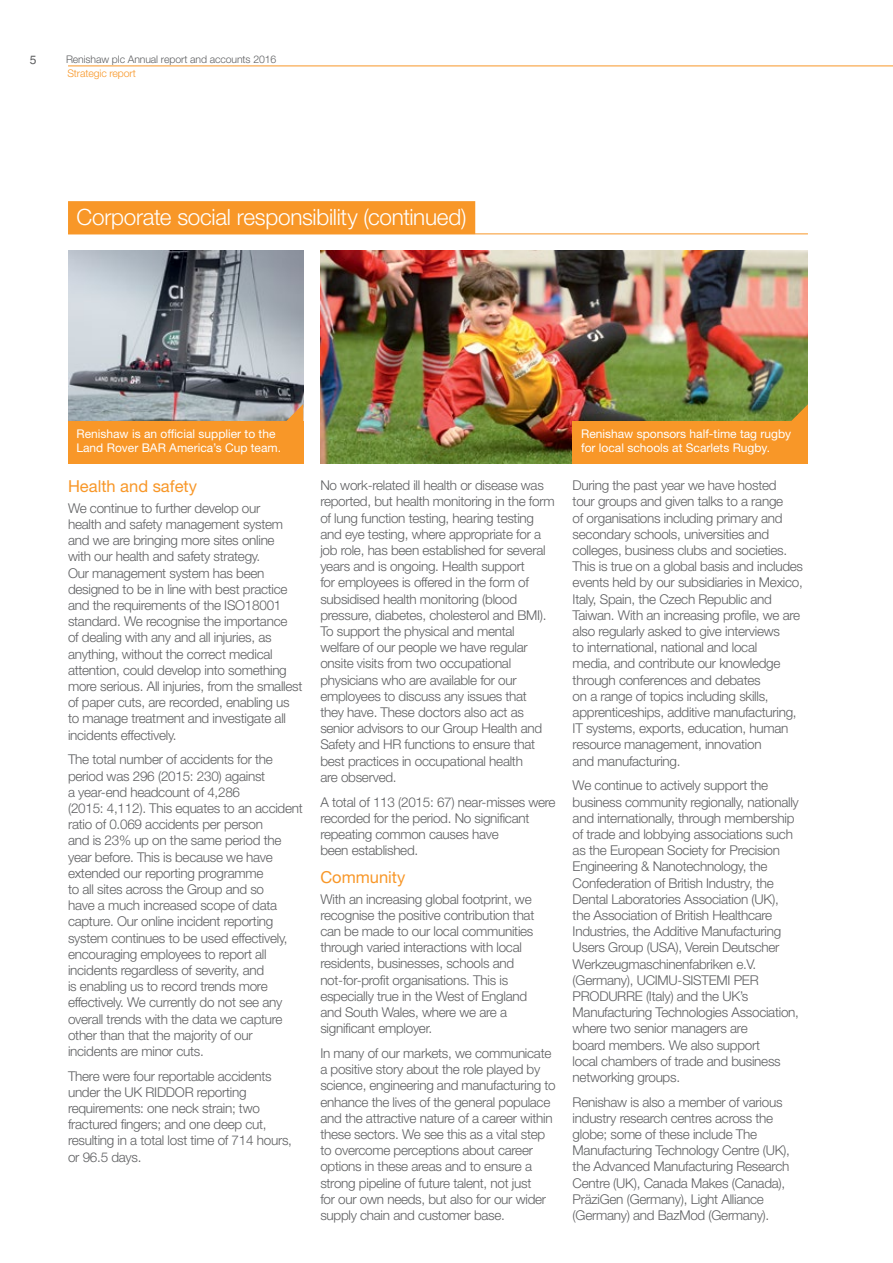
<style>
.page{position:relative;width:893px;height:1263px;background:#fff}
.page>*{position:absolute;margin:0;border:0;box-sizing:border-box;transform-origin:0 0}
.t1{font:300 22.5px "Helvetica Neue LT Std";letter-spacing:-.015em;color:#fff}
.t2{font:16.5px "Helvetica Neue LT Std";color:#f89728}
.t3{font:300 13.5px/16.2px "Helvetica Neue LT Std";letter-spacing:-.02em;color:#5f6062}
.t4{font:12px/14.2px "Helvetica Neue LT Std";color:#fff}
.t5{font:12px "Helvetica";color:#5f6062}
.t6{font:300 10.5px "Helvetica Neue LT Std";letter-spacing:-.01em;color:#5f6062}
.t7{font:300 10.5px "Helvetica Neue LT Std";letter-spacing:-.01em;color:#f89728}
</style>
<div class="page">
<div style="left:68px;top:201px;width:407px;height:33px;background:#f89728"></div>
<img style="left:320px;top:251px;width:488px;height:212px">
<img style="left:68px;top:251px;width:235px;height:170px">
<div style="left:68px;top:421px;width:235px;height:42px;background:#f89728"></div>
<svg style="left:286px;top:404px;width:17px;height:17px"></svg>
<div style="left:573px;top:421px;width:235px;height:42px;background:#f89728"></div>
<svg style="left:791px;top:404px;width:17px;height:17px"></svg>
<hr style="left:68px;top:66px;width:825px;height:1px;background:#f89728">
<hr style="left:68px;top:233px;width:740px;height:1px;background:#f89728">
<p class="t5" style="left:30px;top:52px;width:8px">5</p>
<p class="t6" style="left:66px;top:53px;width:212px">Renishaw plc Annual report and accounts 2016</p>
<p class="t7" style="left:67px;top:66px;width:70px">Strategic report</p>
<h1 class="t1" style="left:77px;top:204px;width:391px">Corporate social responsibility (continued)</h1>
<p class="t4" style="left:77px;top:426px;width:206px">Renishaw is an official supplier to the<br>Land Rover BAR America’s Cup team.</p>
<p class="t4" style="left:581px;top:426px;width:212px">Renishaw sponsors half-time tag rugby for local schools at Scarlets Rugby.</p>
<p class="t2" style="left:68px;top:477px;width:130px">Health and safety</p>
<p class="t3" style="left:68px;top:500px;width:236px">We continue to further develop our<br>health and safety management system and we are bringing more sites online<br>with our health and safety strategy.<br>Our management system has been designed to be in line with best practice and the requirements of the ISO18001 standard. We recognise the importance<br>of dealing with any and all injuries, as anything, without the correct medical attention, could develop into something more serious. All injuries, from the smallest of paper cuts, are recorded, enabling us to manage treatment and investigate all incidents effectively.</p>
<p class="t3" style="left:68px;top:751px;width:236px">The total number of accidents for the period was 296 (2015: 230) against<br>a year-end headcount of 4,286<br>(2015: 4,112). This equates to an accident ratio of 0.069 accidents per person<br>and is 23% up on the same period the year before. This is because we have extended our reporting programme<br>to all sites across the Group and so<br>have a much increased scope of data capture. Our online incident reporting system continues to be used effectively, encouraging employees to report all incidents regardless of severity, and<br>is enabling us to record trends more effectively. We currently do not see any overall trends with the data we capture other than that the majority of our incidents are minor cuts.</p>
<p class="t3" style="left:68px;top:1067px;width:225px">There were four reportable accidents under the UK RIDDOR reporting requirements: one neck strain; two fractured fingers; and one deep cut, resulting in a total lost time of 714 hours, or 96.5 days.</p>
<p class="t3" style="left:573px;top:477px;width:232px">During the past year we have hosted<br>tour groups and given talks to a range<br>of organisations including primary and secondary schools, universities and colleges, business clubs and societies.<br>This is true on a global basis and includes events held by our subsidiaries in Mexico, Italy, Spain, the Czech Republic and Taiwan. With an increasing profile, we are also regularly asked to give interviews<br>to international, national and local<br>media, and contribute our knowledge through conferences and debates<br>on a range of topics including skills, apprenticeships, additive manufacturing, IT systems, exports, education, human resource management, innovation<br>and manufacturing.</p>
<p class="t3" style="left:573px;top:777px;width:228px">We continue to actively support the business community regionally, nationally and internationally, through membership of trade and lobbying associations such as the European Society for Precision Engineering &amp; Nanotechnology, the Confederation of British Industry, the Dental Laboratories Association (UK), the Association of British Healthcare Industries, the Additive Manufacturing Users Group (USA), Verein Deutscher Werkzeugmaschinenfabriken e.V. (Germany), UCIMU-SISTEMI PER PRODURRE (Italy) and the UK’s Manufacturing Technologies Association, where two senior managers are<br>board members. We also support<br>local chambers of trade and business networking groups.</p>
<p class="t3" style="left:573px;top:1093px;width:219px">Renishaw is also a member of various industry research centres across the globe; some of these include The Manufacturing Technology Centre (UK), the Advanced Manufacturing Research Centre (UK), Canada Makes (Canada), PräziGen (Germany), Light Alliance (Germany) and BazMod (Germany).</p>
<p class="t3" style="left:320px;top:477px;width:236px">No work-related ill health or disease was reported, but health monitoring in the form of lung function testing, hearing testing and eye testing, where appropriate for a job role, has been established for several years and is ongoing. Health support<br>for employees is offered in the form of subsidised health monitoring (blood pressure, diabetes, cholesterol and BMI).<br>To support the physical and mental welfare of our people we have regular onsite visits from two occupational physicians who are available for our employees to discuss any issues that<br>they have. These doctors also act as senior advisors to our Group Health and Safety and HR functions to ensure that best practices in occupational health<br>are observed.</p>
<p class="t3" style="left:320px;top:793px;width:237px">A total of 113 (2015: 67) near-misses were recorded for the period. No significant repeating common causes have<br>been established.</p>
<p class="t2" style="left:320px;top:867px;width:86px">Community</p>
<p class="t3" style="left:320px;top:890px;width:216px">With an increasing global footprint, we recognise the positive contribution that can be made to our local communities through varied interactions with local residents, businesses, schools and not-for-profit organisations. This is especially true in the West of England and South Wales, where we are a significant employer.</p>
<p class="t3" style="left:320px;top:1045px;width:237px">In many of our markets, we communicate a positive story about the role played by science, engineering and manufacturing to enhance the lives of the general populace and the attractive nature of a career within these sectors. We see this as a vital step to overcome perceptions about career options in these areas and to ensure a strong pipeline of future talent, not just<br>for our own needs, but also for our wider supply chain and customer base.</p>
</div>
